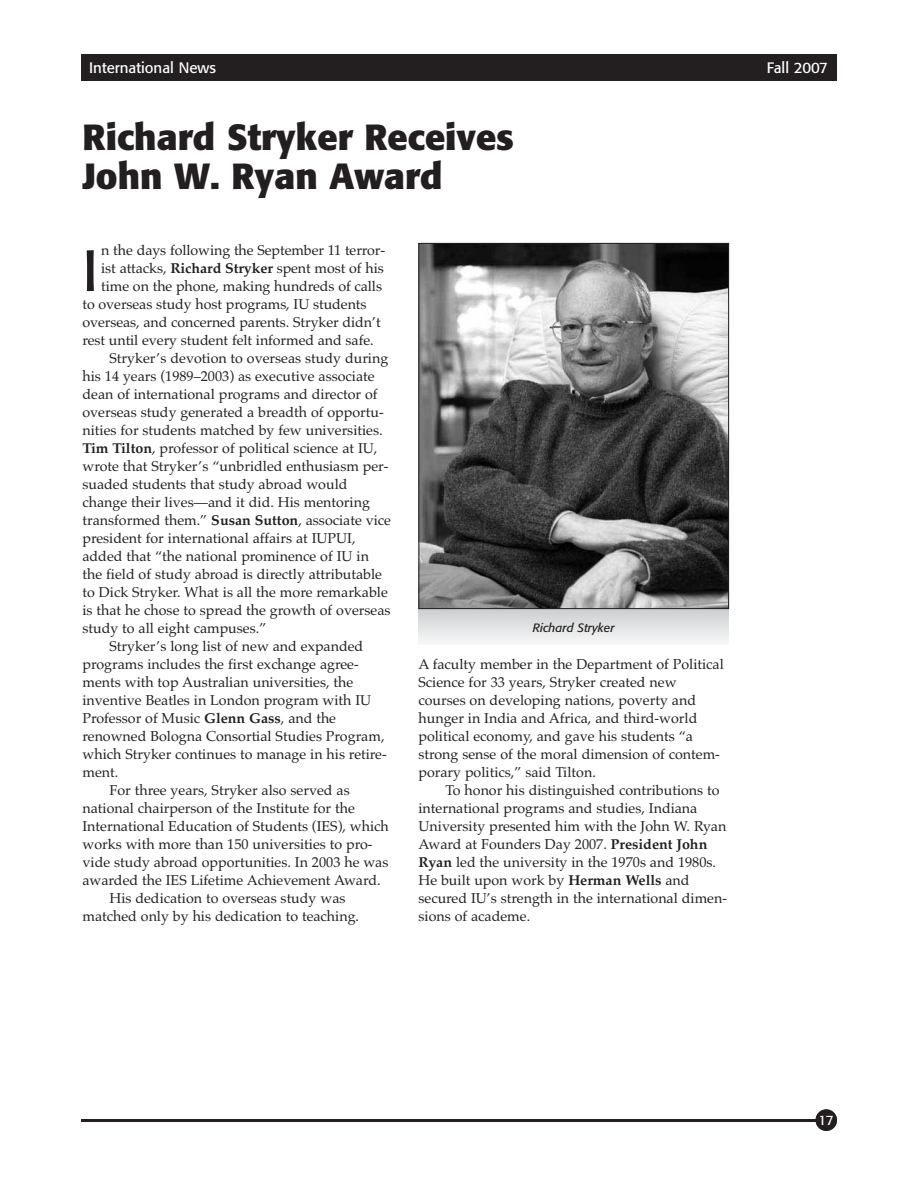
<style>
.page{position:relative;width:918px;height:1188px;background:#fff}
.page>*{position:absolute;margin:0;border:0;box-sizing:border-box;transform-origin:0 0}
.t1{font:57.45px "Formata";color:#231f20}
.t2{font:700 36px/39px "Formata";color:#231f20}
.t3{font:15px "Formata";color:#fff}
.t4{font:14.25px "Palatino";color:#231f20}
.t5{font:13.5px "Formata";color:#fff}
.t6{font:italic 12px "Formata";color:#231f20}
.s1{font-weight:700}
</style>
<div class="page">
<div style="left:81px;top:54px;width:756px;height:27px;background:#231f20"></div>
<hr style="left:81px;top:1119px;width:756px;height:3px;background:#231f20">
<svg style="left:816px;top:1109px;width:21px;height:22px"></svg>
<div style="left:816px;top:1110px;width:21px;height:21px;background:#231f20;border-radius:50%"></div>
<svg style="left:418px;top:609px;width:311px;height:33px"></svg>
<img style="left:420px;top:245px;width:307px;height:362px">
<div style="left:418px;top:243px;width:311px;height:366px;border:1px solid #231f20"></div>
<p class="t3" style="left:89px;top:61px;width:128px">International News</p>
<p class="t3" style="left:767px;top:61px;width:63px">Fall 2007</p>
<p class="t2" style="left:82px;top:121px;width:433px">Richard Stryker Receives<br>John W. Ryan Award</p>
<p class="t1" style="left:82px;top:245px;width:17px">I</p>
<p class="t4" style="left:101px;top:244px;width:285px">n the days following the September 11 terror-</p>
<p class="t4" style="left:101px;top:262px;width:284px">ist attacks, <span class="s1">Richard Stryker</span> spent most of his</p>
<p class="t4" style="left:101px;top:280px;width:282px">time on the phone, making hundreds of calls</p>
<p class="t4" style="left:82px;top:298px;width:286px">to overseas study host programs, IU students</p>
<p class="t4" style="left:82px;top:316px;width:300px">overseas, and concerned parents. Stryker didn’t</p>
<p class="t4" style="left:82px;top:334px;width:293px">rest until every student felt informed and safe.</p>
<p class="t4" style="left:110px;top:352px;width:280px">Stryker’s devotion to overseas study during</p>
<p class="t4" style="left:82px;top:370px;width:294px">his 14 years (1989–2003) as executive associate</p>
<p class="t4" style="left:82px;top:388px;width:297px">dean of international programs and director of</p>
<p class="t4" style="left:82px;top:406px;width:303px">overseas study generated a breadth of opportu-</p>
<p class="t4" style="left:82px;top:424px;width:302px">nities for students matched by few universities.</p>
<p class="t4" style="left:82px;top:442px;width:296px"><span class="s1">Tim Tilton</span>, professor of political science at IU,</p>
<p class="t4" style="left:82px;top:460px;width:308px">wrote that Stryker’s “unbridled enthusiasm per-</p>
<p class="t4" style="left:82px;top:478px;width:267px">suaded students that study abroad would</p>
<p class="t4" style="left:82px;top:496px;width:289px">change their lives—and it did. His mentoring</p>
<p class="t4" style="left:82px;top:514px;width:310px">transformed them.” <span class="s1">Susan Sutton</span>, associate vice</p>
<p class="t4" style="left:82px;top:532px;width:275px">president for international affairs at IUPUI,</p>
<p class="t4" style="left:82px;top:550px;width:288px">added that “the national prominence of IU in</p>
<p class="t4" style="left:82px;top:568px;width:301px">the field of study abroad is directly attributable</p>
<p class="t4" style="left:82px;top:586px;width:307px">to Dick Stryker. What is all the more remarkable</p>
<p class="t4" style="left:82px;top:604px;width:310px">is that he chose to spread the growth of overseas</p>
<p class="t4" style="left:82px;top:622px;width:186px">study to all eight campuses.”</p>
<p class="t4" style="left:110px;top:640px;width:255px">Stryker’s long list of new and expanded</p>
<p class="t4" style="left:82px;top:658px;width:278px">programs includes the first exchange agree-</p>
<p class="t4" style="left:82px;top:676px;width:272px">ments with top Australian universities, the</p>
<p class="t4" style="left:82px;top:694px;width:290px">inventive Beatles in London program with IU</p>
<p class="t4" style="left:82px;top:712px;width:255px">Professor of Music <span class="s1">Glenn Gass</span>, and the</p>
<p class="t4" style="left:82px;top:730px;width:304px">renowned Bologna Consortial Studies Program,</p>
<p class="t4" style="left:82px;top:748px;width:306px">which Stryker continues to manage in his retire-</p>
<p class="t4" style="left:82px;top:766px;width:37px">ment.</p>
<p class="t4" style="left:110px;top:784px;width:242px">For three years, Stryker also served as</p>
<p class="t4" style="left:82px;top:802px;width:274px">national chairperson of the Institute for the</p>
<p class="t4" style="left:82px;top:820px;width:308px">International Education of Students (IES), which</p>
<p class="t4" style="left:82px;top:838px;width:292px">works with more than 150 universities to pro-</p>
<p class="t4" style="left:82px;top:856px;width:307px">vide study abroad opportunities. In 2003 he was</p>
<p class="t4" style="left:82px;top:874px;width:300px">awarded the IES Lifetime Achievement Award.</p>
<p class="t4" style="left:110px;top:892px;width:238px">His dedication to overseas study was</p>
<p class="t4" style="left:82px;top:910px;width:278px">matched only by his dedication to teaching.</p>
<p class="t6" style="left:533px;top:622px;width:83px">Richard Stryker</p>
<p class="t4" style="left:418px;top:658px;width:307px">A faculty member in the Department of Political</p>
<p class="t4" style="left:418px;top:676px;width:260px">Science for 33 years, Stryker created new</p>
<p class="t4" style="left:418px;top:694px;width:279px">courses on developing nations, poverty and</p>
<p class="t4" style="left:418px;top:712px;width:280px">hunger in India and Africa, and third-world</p>
<p class="t4" style="left:418px;top:730px;width:276px">political economy, and gave his students “a</p>
<p class="t4" style="left:418px;top:748px;width:303px">strong sense of the moral dimension of contem-</p>
<p class="t4" style="left:418px;top:766px;width:179px">porary politics,” said Tilton.</p>
<p class="t4" style="left:446px;top:784px;width:276px">To honor his distinguished contributions to</p>
<p class="t4" style="left:418px;top:802px;width:280px">international programs and studies, Indiana</p>
<p class="t4" style="left:418px;top:820px;width:309px">University presented him with the John W. Ryan</p>
<p class="t4" style="left:418px;top:838px;width:290px">Award at Founders Day 2007. <span class="s1">President John</span></p>
<p class="t4" style="left:418px;top:856px;width:299px"><span class="s1">Ryan</span> led the university in the 1970s and 1980s.</p>
<p class="t4" style="left:418px;top:874px;width:273px">He built upon work by <span class="s1">Herman Wells</span> and</p>
<p class="t4" style="left:419px;top:892px;width:310px">secured IU’s strength in the international dimen-</p>
<p class="t4" style="left:419px;top:910px;width:113px">sions of academe.</p>
<p class="t5" style="left:818px;top:1114px;width:17px">17</p>
</div>
